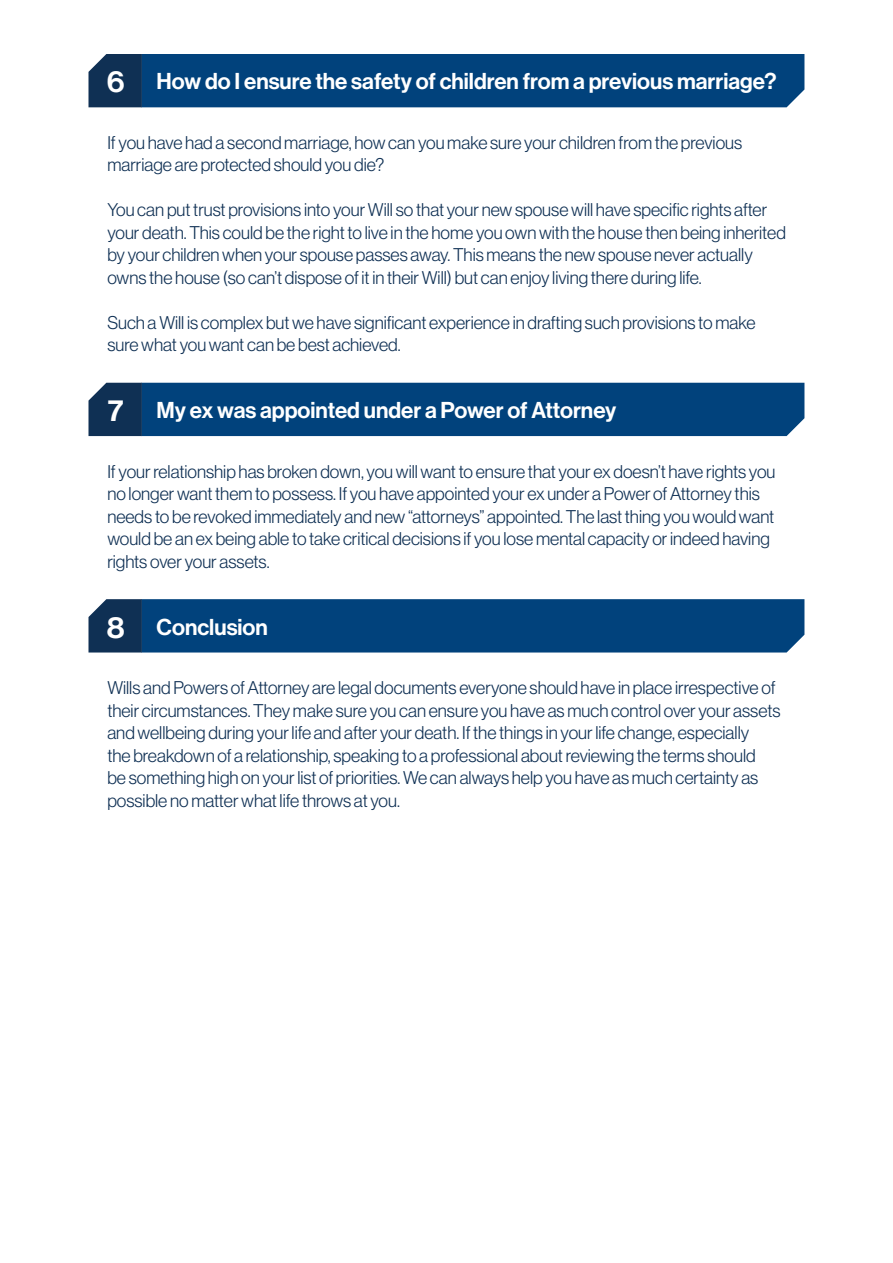
<style>
.page{position:relative;width:893px;height:1263px;background:#fff}
.page>*{position:absolute;margin:0;border:0;box-sizing:border-box;transform-origin:0 0}
.t1{font:30px "N Haas Grotesk DS Pro 65 Md";color:#fff}
.t2{font:22.5px "N Haas Grotesk DS Pro 65 Md";color:#fff}
.t3{font:18px/22.5px "N Haas Grotesk DS Pro 45 Lt";color:#0f3054}
</style>
<div class="page">
<svg style="left:88px;top:54px;width:716px;height:53px;background:#04427a"></svg>
<svg style="left:88px;top:383px;width:716px;height:53px;background:#04427a"></svg>
<svg style="left:88px;top:599px;width:716px;height:53px;background:#05437a"></svg>
<p class="t1" style="left:107px;top:65px;width:19px">6</p>
<p class="t2" style="left:157px;top:68px;width:621px">How do I ensure the safety of children from a previous marriage?</p>
<p class="t3" style="left:107px;top:131px;width:636px">If you have had a second marriage, how can you make sure your children from the previous marriage are protected should you die?</p>
<p class="t3" style="left:107px;top:199px;width:680px">You can put trust provisions into your Will so that your new spouse will have specific rights after your death. This could be the right to live in the home you own with the house then being inherited by your children when your spouse passes away. This means the new spouse never actually owns the house (so can’t dispose of it in their Will) but can enjoy living there during life.</p>
<p class="t3" style="left:107px;top:311px;width:650px">Such a Will is complex but we have significant experience in drafting such provisions to make sure what you want can be best achieved.</p>
<p class="t1" style="left:108px;top:393px;width:17px">7</p>
<p class="t2" style="left:157px;top:397px;width:461px">My ex was appointed under a Power of Attorney</p>
<p class="t3" style="left:107px;top:460px;width:670px">If your relationship has broken down, you will want to ensure that your ex doesn’t have rights you no longer want them to possess. If you have appointed your ex under a Power of Attorney this needs to be revoked immediately and new “attorneys” appointed. The last thing you would want would be an ex being able to take critical decisions if you lose mental capacity or indeed having rights over your assets.</p>
<p class="t1" style="left:107px;top:610px;width:19px">8</p>
<p class="t2" style="left:157px;top:614px;width:113px">Conclusion</p>
<p class="t3" style="left:107px;top:676px;width:675px">Wills and Powers of Attorney are legal documents everyone should have in place irrespective of their circumstances. They make sure you can ensure you have as much control over your assets and wellbeing during your life and after your death. If the things in your life change, especially<br>the breakdown of a relationship, speaking to a professional about reviewing the terms should<br>be something high on your list of priorities. We can always help you have as much certainty as possible no matter what life throws at you.</p>
</div>
